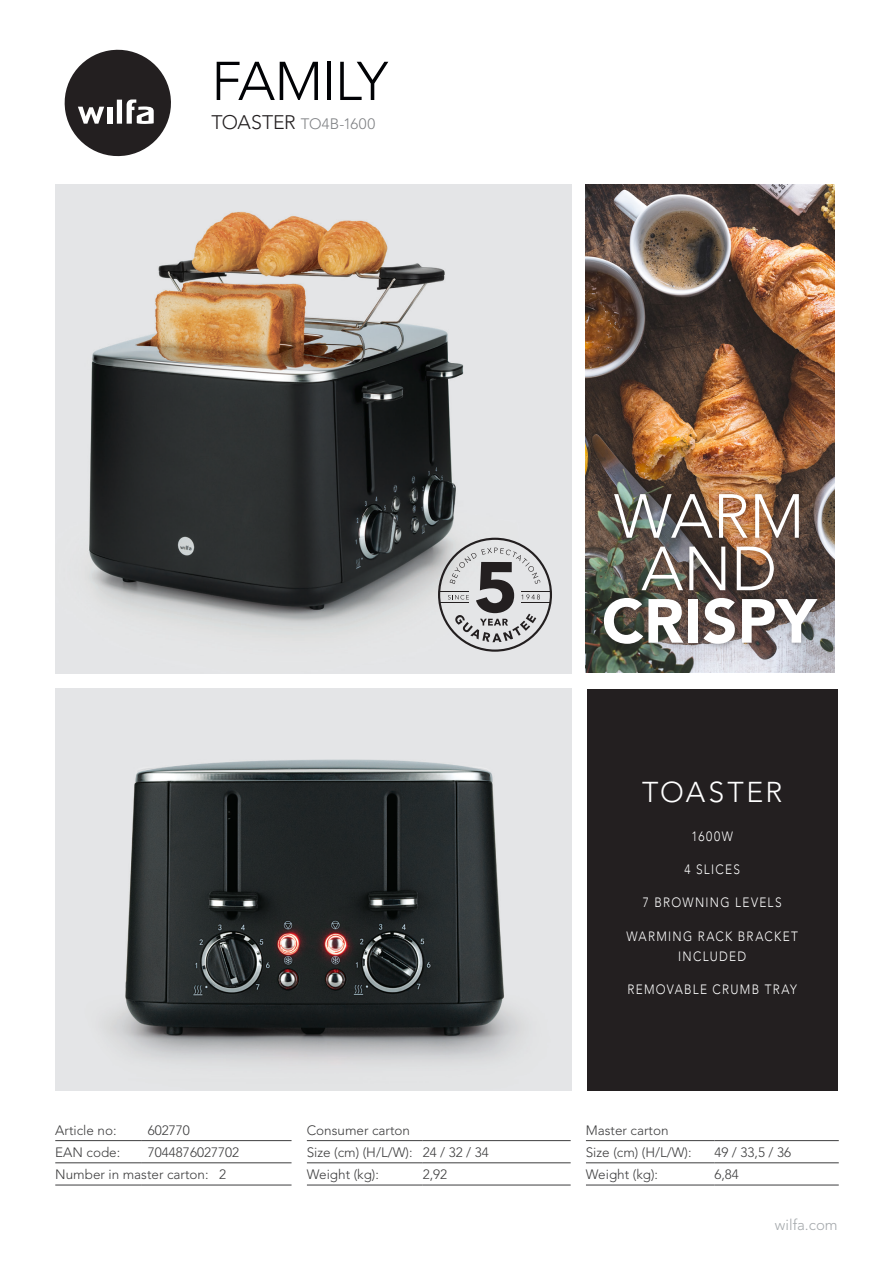
<style>
.page{position:relative;width:893px;height:1263px;background:#fff}
.page>*{position:absolute;margin:0;border:0;box-sizing:border-box;transform-origin:0 0}
.t1{font:300 61.65px/52.5px "Avenir LT Std";color:#fff;text-align:center}
.t2{font:300 54px "Avenir LT Std";letter-spacing:-.02em;color:#010205}
.t3{font:300 28.5px "Avenir LT Pro";letter-spacing:.085em;color:#fff}
.t4{font:300 15px "Avenir LT Std";letter-spacing:.01em;color:#808285}
.t5{font:300 15px "Avenir LT Std";color:#a5a9ac}
.t6{font:300 13.5px "Avenir LT Pro";color:#3e3e3f}
.t7{font:300 13.5px/20.4px "Avenir";letter-spacing:.11em;color:#fff;text-align:center;scale:.88 1}
.s1{font-size:19.5px;color:#231f20}
.s2{font-weight:900}
</style>
<div class="page">
<div style="left:587px;top:689px;width:251px;height:402px;background:#231f20"></div>
<hr style="left:55px;top:1140px;width:87px;height:1px;background:#3e3e3f">
<hr style="left:142px;top:1140px;width:150px;height:1px;background:#3e3e3f">
<hr style="left:307px;top:1140px;width:116px;height:1px;background:#3e3e3f">
<hr style="left:423px;top:1140px;width:148px;height:1px;background:#3e3e3f">
<hr style="left:586px;top:1140px;width:128px;height:1px;background:#3e3e3f">
<hr style="left:714px;top:1140px;width:125px;height:1px;background:#3e3e3f">
<hr style="left:55px;top:1162px;width:87px;height:1px;background:#3e3e3f">
<hr style="left:142px;top:1162px;width:150px;height:1px;background:#3e3e3f">
<hr style="left:307px;top:1162px;width:116px;height:1px;background:#3e3e3f">
<hr style="left:423px;top:1162px;width:148px;height:1px;background:#3e3e3f">
<hr style="left:586px;top:1162px;width:128px;height:1px;background:#3e3e3f">
<hr style="left:714px;top:1162px;width:125px;height:1px;background:#3e3e3f">
<hr style="left:55px;top:1185px;width:87px;height:1px;background:#3e3e3f">
<hr style="left:142px;top:1185px;width:150px;height:1px;background:#3e3e3f">
<hr style="left:307px;top:1185px;width:116px;height:1px;background:#3e3e3f">
<hr style="left:423px;top:1185px;width:148px;height:1px;background:#3e3e3f">
<hr style="left:586px;top:1185px;width:128px;height:1px;background:#3e3e3f">
<hr style="left:714px;top:1185px;width:125px;height:1px;background:#3e3e3f">
<img style="left:55px;top:184px;width:516px;height:489px">
<img style="left:55px;top:689px;width:516px;height:402px">
<svg style="left:65px;top:50px;width:106px;height:106px"></svg>
<svg style="left:438px;top:538px;width:114px;height:114px;background:#bbbbbc"></svg>
<img style="left:585px;top:184px;width:249px;height:488px">
<div style="left:599px;top:489px;width:225px;height:162px;background:#231f20;opacity:.39"></div>
<p class="t2" style="left:211px;top:50px;width:178px">FAMILY</p>
<p class="t4" style="left:211px;top:115px;width:165px"><span class="s1">TOASTER</span> TO4B-1600</p>
<p class="t1" style="left:602px;top:490px;width:216px">WARM<br>AND<br><span class="s2">CRISPY</span></p>
<p class="t3" style="left:642px;top:776px;width:142px">TOASTER</p>
<p class="t7" style="left:691px;top:826px;width:49px">1600W</p>
<p class="t7" style="left:684px;top:859px;width:65px">4 SLICES</p>
<p class="t7" style="left:643px;top:892px;width:159px">7 BROWNING LEVELS</p>
<p class="t7" style="left:626px;top:926px;width:196px">WARMING RACK BRACKET<br>INCLUDED</p>
<p class="t7" style="left:627px;top:979px;width:194px">REMOVABLE CRUMB TRAY</p>
<p class="t6" style="left:55px;top:1122px;width:63px">Article no:</p>
<p class="t6" style="left:148px;top:1122px;width:44px">602770</p>
<p class="t6" style="left:307px;top:1122px;width:105px">Consumer carton</p>
<p class="t6" style="left:586px;top:1122px;width:84px">Master carton</p>
<p class="t6" style="left:55px;top:1144px;width:67px">EAN code:</p>
<p class="t6" style="left:148px;top:1144px;width:93px">7044876027702</p>
<p class="t6" style="left:307px;top:1144px;width:107px">Size (cm) (H/L/W):</p>
<p class="t6" style="left:423px;top:1144px;width:68px">24 / 32 / 34</p>
<p class="t6" style="left:586px;top:1144px;width:107px">Size (cm) (H/L/W):</p>
<p class="t6" style="left:714px;top:1144px;width:78px">49 / 33,5 / 36</p>
<p class="t6" style="left:55px;top:1166px;width:172px">Number in master carton: 2</p>
<p class="t6" style="left:307px;top:1166px;width:74px">Weight (kg):</p>
<p class="t6" style="left:423px;top:1166px;width:26px">2,92</p>
<p class="t6" style="left:586px;top:1166px;width:74px">Weight (kg):</p>
<p class="t6" style="left:714px;top:1166px;width:26px">6,84</p>
<p class="t5" style="left:775px;top:1216px;width:64px">wilfa.com</p>
</div>
